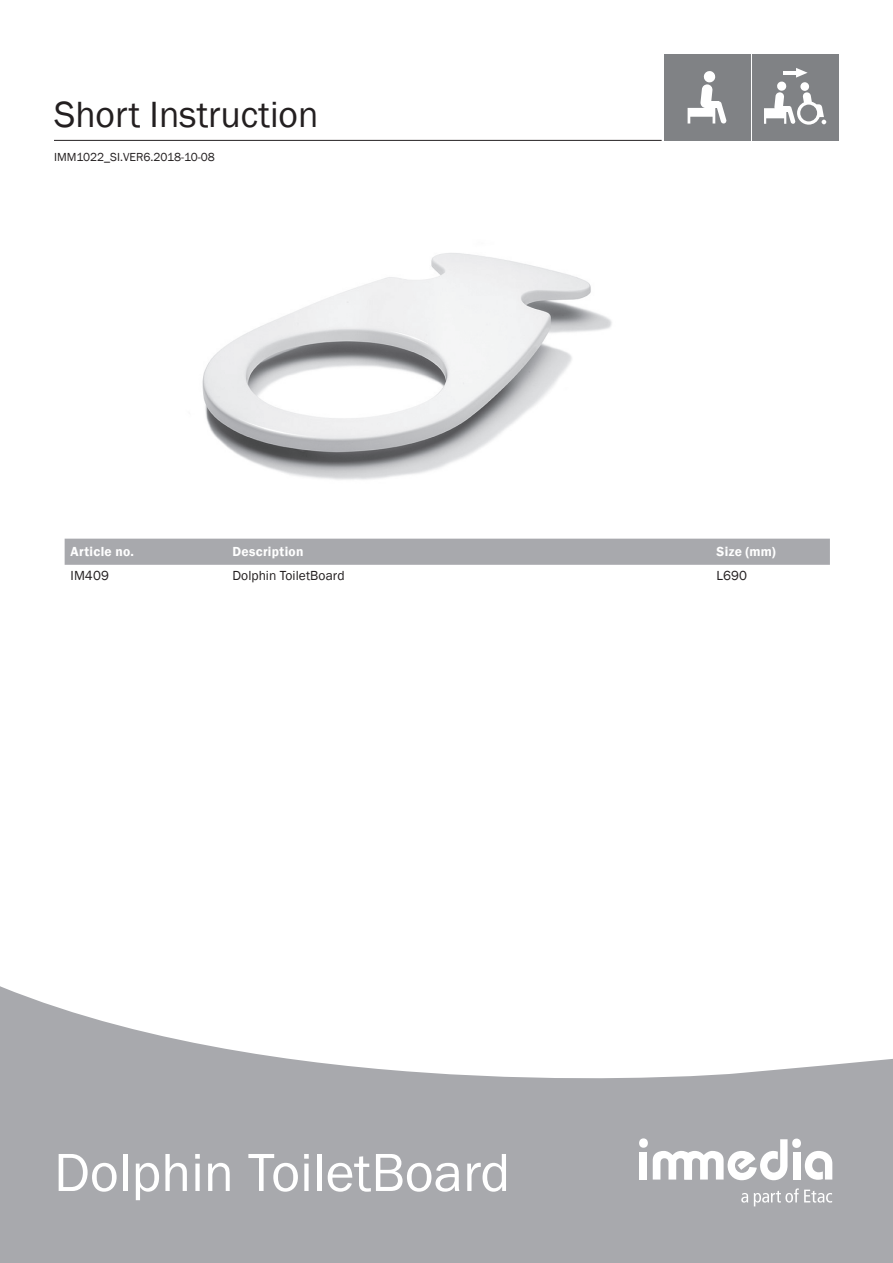
<style>
.page{position:relative;width:893px;height:1263px;background:#fff}
.page>*{position:absolute;margin:0;border:0;box-sizing:border-box;transform-origin:0 0}
.t1{font:55.5px "Franklin Gothic";color:#fff}
.t2{font:37.5px "Franklin Gothic";color:#231f20}
.t3{font:600 13.5px "Franklin Gothic";letter-spacing:.02em;color:#fff}
.t4{font:13.5px "Franklin Gothic";letter-spacing:.005em;color:#231f20}
.t5{font:12px "Franklin Gothic";color:#231f20}
</style>
<div class="page">
<svg style="left:0;top:986px;width:893px;height:277px;fill:#a8a9ad"></svg>
<div style="left:752px;top:54px;width:87px;height:86px;background:#808285"></div>
<svg style="left:764px;top:68px;width:62px;height:57px"></svg>
<div style="left:664px;top:54px;width:86px;height:87px;background:#808285"></div>
<svg style="left:688px;top:71px;width:39px;height:53px"></svg>
<img style="left:202px;top:253px;width:410px;height:227px">
<div style="left:65px;top:539px;width:765px;height:26px;background:#a8a9ad"></div>
<div style="left:792px;top:1138px;width:9px;height:10px;background:#fff;border-radius:50%"></div>
<div style="left:639px;top:1138px;width:9px;height:10px;background:#fff;border-radius:50%"></div>
<svg style="left:653px;top:1139px;width:134px;height:41px"></svg>
<div style="left:793px;top:1151px;width:7px;height:28px;background:#fff"></div>
<svg style="left:805px;top:1151px;width:27px;height:29px"></svg>
<div style="left:640px;top:1151px;width:7px;height:28px;background:#fff"></div>
<svg style="left:741px;top:1193px;width:7px;height:9px"></svg>
<svg style="left:754px;top:1188px;width:78px;height:18px"></svg>
<hr style="left:54px;top:140px;width:608px;height:1px;background:#231f20">
<h2 class="t2" style="left:54px;top:91px;width:266px">Short Instruction</h2>
<p class="t5" style="left:54px;top:150px;width:162px">IMM1022_SI.VER6.2018-10-08</p>
<p class="t3" style="left:71px;top:544px;width:65px">Article no.</p>
<p class="t3" style="left:232px;top:544px;width:73px">Description</p>
<p class="t3" style="left:717px;top:544px;width:61px">Size (mm)</p>
<p class="t4" style="left:71px;top:567px;width:40px">IM409</p>
<p class="t4" style="left:232px;top:567px;width:114px">Dolphin ToiletBoard</p>
<p class="t4" style="left:717px;top:567px;width:32px">L690</p>
<h1 class="t1" style="left:54px;top:1138px;width:458px">Dolphin ToiletBoard</h1>
</div>
